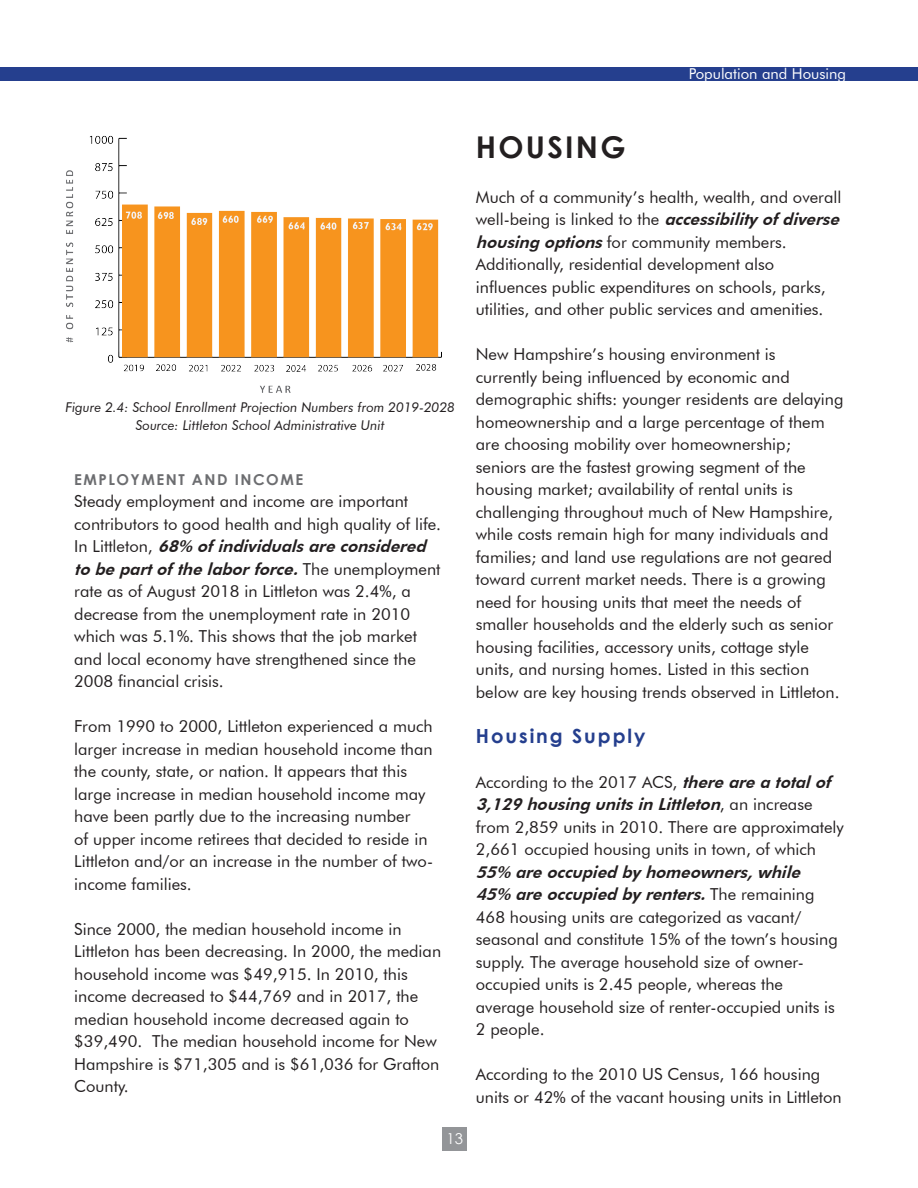
<style>
.page{position:relative;width:918px;height:1188px;background:#fff}
.page>*{position:absolute;margin:0;border:0;box-sizing:border-box;transform-origin:0 0}
.t1{font:700 30px "Century Gothic";letter-spacing:.075em;color:#231f20}
.t2{font:700 19.5px "Century Gothic";letter-spacing:.1em;color:#253f8e}
.t3{font:16.5px/22.5px "Futura BT";color:#231f20}
.t4{font:15px "Futura BT";color:#fff}
.t5{font:700 15px "Century Gothic";letter-spacing:.1em;color:#6c6d70}
.t6{font:15px "Century Gothic";color:#fff}
.t7{font:italic 13.5px "Futura BT";color:#231f20}
.s1{font-weight:800;font-style:italic}
</style>
<div class="page">
<div style="left:443px;top:1128px;width:24px;height:23px;background:#939598"></div>
<div style="left:1px;top:67px;width:917px;height:14px;background:#253f8e"></div>
<svg style="left:0;top:67px;width:1px;height:14px"></svg>
<img style="left:66px;top:135px;width:375px;height:258px">
<p class="t4" style="left:689px;top:64px;width:159px">Population and Housing</p>
<p class="t7" style="left:66px;top:399px;width:391px">Figure 2.4: School Enrollment Projection Numbers from 2019-2028</p>
<p class="t7" style="left:136px;top:417px;width:250px">Source: Littleton School Administrative Unit</p>
<p class="t5" style="left:74px;top:468px;width:230px">EMPLOYMENT AND INCOME</p>
<p class="t3" style="left:74px;top:490px;width:368px">Steady employment and income are important contributors to good health and high quality of life.<br>I n L i t t l e t o n , <span class="s1">68% ofindividualsareconsidered to bepartofthelaborforce.</span>T h e u n e m p l o y m e n t rate as of August 2018 in Littleton was 2.4%, a decrease from the unemployment rate in 2010 which was 5.1%. This shows that the job market and local economy have strengthened since the 2008 financial crisis.</p>
<p class="t3" style="left:74px;top:715px;width:361px">From 1990 to 2000, Littleton experienced a much larger increase in median household income than the county, state, or nation. It appears that this large increase in median household income may have been partly due to the increasing number<br>of upper income retirees that decided to reside in Littleton and/or an increase in the number of two&shy;income families.</p>
<p class="t3" style="left:74px;top:917px;width:368px">Since 2000, the median household income in Littleton has been decreasing. In 2000, the median household income was $49,915. In 2010, this income decreased to $44,769 and in 2017, the median household income decreased again to $39,490. The median household income for New Hampshire is $71,305 and is $61,036 for Grafton County.</p>
<p class="t6" style="left:446px;top:1128px;width:18px">13</p>
<p class="t1" style="left:476px;top:124px;width:151px">HOUSING</p>
<p class="t3" style="left:476px;top:185px;width:370px">Much of a community’s health, wealth, and overall w e l l - b e i n g i s l i n k e d t o t h e <span class="s1">accessibility ofdiverse housing options</span>for community members.<br>Additionally, residential development also influences public expenditures on schools, parks, utilities, and other public services and amenities.</p>
<p class="t3" style="left:476px;top:343px;width:369px">New Hampshire’s housing environment is<br>currently being influenced by economic and demographic shifts: younger residents are delaying homeownership and a large percentage of them are choosing mobility over homeownership; seniors are the fastest growing segment of the housing market; availability of rental units is challenging throughout much of New Hampshire, while costs remain high for many individuals and families; and land use regulations are not geared toward current market needs. There is a growing need for housing units that meet the needs of smaller households and the elderly such as senior housing facilities, accessory units, cottage style units, and nursing homes. Listed in this section below are key housing trends observed in Littleton.</p>
<p class="t2" style="left:476px;top:721px;width:171px">Housing Supply</p>
<p class="t3" style="left:476px;top:770px;width:369px">According to the 2017 ACS, <span class="s1">therearea totalof 3,129 housing unitsin Littleton</span>, a n i n c r e a s e from 2,859 units in 2010. There are approximately 2,661 occupied housing units in town, of which <span class="s1">55% areoccupied by homeowners,while 45% areoccupied by renters.</span>T h e r e m a i n i n g 468 housing units are categorized as vacant/ seasonal and constitute 15% of the town’s housing supply. The average household size of owner&shy;occupied units is 2.45 people, whereas the average household size of renter-occupied units is 2 people.</p>
<p class="t3" style="left:476px;top:1063px;width:367px">According to the 2010 US Census, 166 housing units or 42% of the vacant housing units in Littleton</p>
</div>
